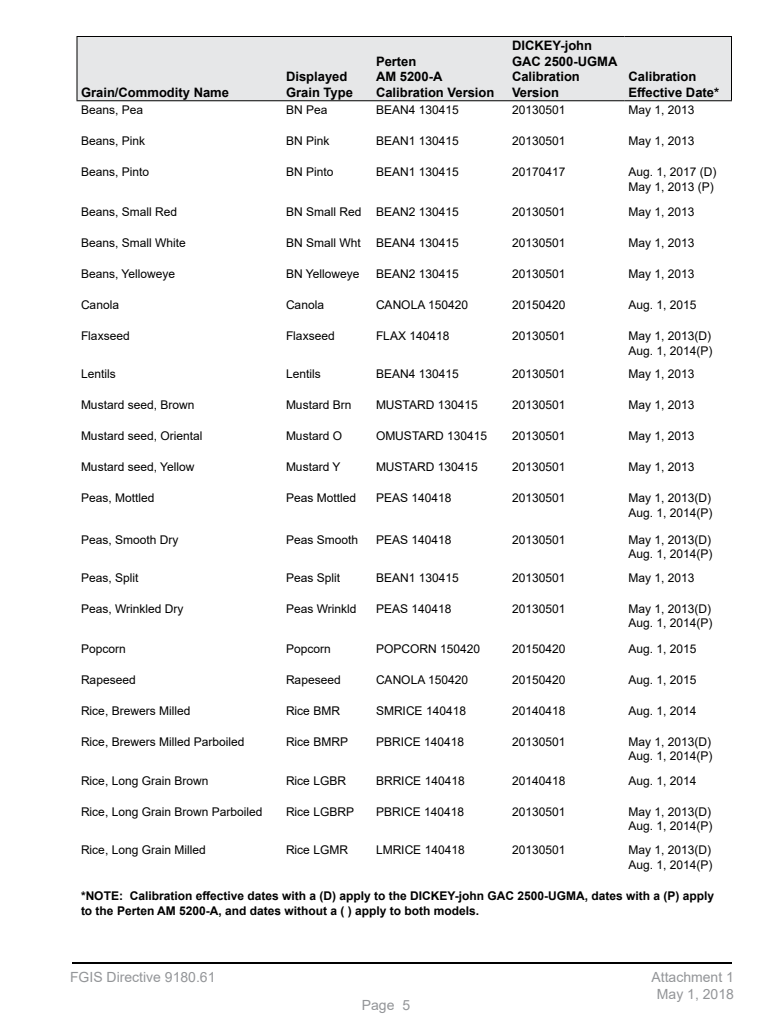
<style>
.page{position:relative;width:768px;height:1024px;background:#fff}
.page>*{position:absolute;margin:0;border:0;box-sizing:border-box;transform-origin:0 0}
.t1{font:14px/16.8px "Arial";color:#939598;text-align:center}
.Table{font:700 13px/15.6px "Arial";color:#000}
.Table-2{font:12px/14.4px "Arial";color:#000}
.Table-3{font:700 12px/14.4px "Arial";color:#000}
</style>
<div class="page">
<hr style="left:72px;top:962px;width:660px;height:2px;background:#000">
<div style="left:78px;top:37px;width:653px;height:63px;background:#e6e7e8"></div>
<hr style="left:76px;top:36px;width:206px;height:1px;background:#000">
<hr style="left:76px;top:37px;width:2px;height:63px;background:#000">
<hr style="left:282px;top:36px;width:90px;height:1px;background:#000">
<hr style="left:372px;top:36px;width:136px;height:1px;background:#000">
<hr style="left:508px;top:36px;width:116px;height:1px;background:#000">
<hr style="left:624px;top:36px;width:108px;height:1px;background:#000">
<hr style="left:731px;top:37px;width:1px;height:63px;background:#000">
<hr style="left:76px;top:100px;width:206px;height:1px;background:#000">
<hr style="left:282px;top:100px;width:90px;height:1px;background:#000">
<hr style="left:372px;top:100px;width:136px;height:1px;background:#000">
<hr style="left:508px;top:100px;width:116px;height:1px;background:#000">
<hr style="left:624px;top:100px;width:108px;height:1px;background:#000">
<p class="Table" style="left:81px;top:85px;width:150px">Grain/Commodity Name</p>
<p class="Table" style="left:286px;top:69px;width:68px">Displayed<br>Grain Type</p>
<p class="Table" style="left:376px;top:53px;width:120px">Perten<br>AM 5200-A<br>Calibration Version</p>
<p class="Table" style="left:512px;top:38px;width:107px">DICKEY-john<br>GAC 2500-UGMA<br>Calibration<br>Version</p>
<p class="Table" style="left:628px;top:69px;width:92px">Calibration<br>Effective Date*</p>
<p class="Table-2" style="left:81px;top:103px;width:64px">Beans, Pea</p>
<p class="Table-2" style="left:286px;top:103px;width:43px">BN Pea</p>
<p class="Table-2" style="left:376px;top:103px;width:84px">BEAN4 130415</p>
<p class="Table-2" style="left:512px;top:103px;width:55px">20130501</p>
<p class="Table-2" style="left:628px;top:103px;width:68px">May 1, 2013</p>
<p class="Table-2" style="left:81px;top:134px;width:66px">Beans, Pink</p>
<p class="Table-2" style="left:286px;top:134px;width:45px">BN Pink</p>
<p class="Table-2" style="left:376px;top:134px;width:84px">BEAN1 130415</p>
<p class="Table-2" style="left:512px;top:134px;width:55px">20130501</p>
<p class="Table-2" style="left:628px;top:134px;width:68px">May 1, 2013</p>
<p class="Table-2" style="left:81px;top:165px;width:70px">Beans, Pinto</p>
<p class="Table-2" style="left:286px;top:165px;width:49px">BN Pinto</p>
<p class="Table-2" style="left:376px;top:165px;width:84px">BEAN1 130415</p>
<p class="Table-2" style="left:512px;top:165px;width:55px">20170417</p>
<p class="Table-2" style="left:628px;top:165px;width:90px">Aug. 1, 2017 (D)</p>
<p class="Table-2" style="left:628px;top:179px;width:87px">May 1, 2013 (P)</p>
<p class="Table-2" style="left:81px;top:204px;width:98px">Beans, Small Red</p>
<p class="Table-2" style="left:286px;top:204px;width:77px">BN Small Red</p>
<p class="Table-2" style="left:376px;top:204px;width:84px">BEAN2 130415</p>
<p class="Table-2" style="left:512px;top:204px;width:55px">20130501</p>
<p class="Table-2" style="left:628px;top:204px;width:68px">May 1, 2013</p>
<p class="Table-2" style="left:81px;top:236px;width:106px">Beans, Small White</p>
<p class="Table-2" style="left:286px;top:236px;width:76px">BN Small Wht</p>
<p class="Table-2" style="left:376px;top:236px;width:84px">BEAN4 130415</p>
<p class="Table-2" style="left:512px;top:236px;width:55px">20130501</p>
<p class="Table-2" style="left:628px;top:236px;width:68px">May 1, 2013</p>
<p class="Table-2" style="left:81px;top:267px;width:96px">Beans, Yelloweye</p>
<p class="Table-2" style="left:286px;top:267px;width:75px">BN Yelloweye</p>
<p class="Table-2" style="left:376px;top:267px;width:84px">BEAN2 130415</p>
<p class="Table-2" style="left:512px;top:267px;width:55px">20130501</p>
<p class="Table-2" style="left:628px;top:267px;width:68px">May 1, 2013</p>
<p class="Table-2" style="left:81px;top:298px;width:40px">Canola</p>
<p class="Table-2" style="left:286px;top:298px;width:40px">Canola</p>
<p class="Table-2" style="left:376px;top:298px;width:94px">CANOLA 150420</p>
<p class="Table-2" style="left:512px;top:298px;width:55px">20150420</p>
<p class="Table-2" style="left:628px;top:298px;width:70px">Aug. 1, 2015</p>
<p class="Table-2" style="left:81px;top:329px;width:50px">Flaxseed</p>
<p class="Table-2" style="left:286px;top:329px;width:50px">Flaxseed</p>
<p class="Table-2" style="left:376px;top:329px;width:75px">FLAX 140418</p>
<p class="Table-2" style="left:512px;top:329px;width:55px">20130501</p>
<p class="Table-2" style="left:628px;top:329px;width:86px">May 1, 2013(D)<br>Aug. 1, 2014(P)</p>
<p class="Table-2" style="left:81px;top:366px;width:36px">Lentils</p>
<p class="Table-2" style="left:286px;top:366px;width:36px">Lentils</p>
<p class="Table-2" style="left:376px;top:366px;width:84px">BEAN4 130415</p>
<p class="Table-2" style="left:512px;top:366px;width:55px">20130501</p>
<p class="Table-2" style="left:628px;top:366px;width:68px">May 1, 2013</p>
<p class="Table-2" style="left:81px;top:398px;width:115px">Mustard seed, Brown</p>
<p class="Table-2" style="left:286px;top:398px;width:67px">Mustard Brn</p>
<p class="Table-2" style="left:376px;top:398px;width:103px">MUSTARD 130415</p>
<p class="Table-2" style="left:512px;top:398px;width:55px">20130501</p>
<p class="Table-2" style="left:628px;top:398px;width:68px">May 1, 2013</p>
<p class="Table-2" style="left:81px;top:429px;width:123px">Mustard seed, Oriental</p>
<p class="Table-2" style="left:286px;top:429px;width:58px">Mustard O</p>
<p class="Table-2" style="left:376px;top:429px;width:113px">OMUSTARD 130415</p>
<p class="Table-2" style="left:512px;top:429px;width:55px">20130501</p>
<p class="Table-2" style="left:628px;top:429px;width:68px">May 1, 2013</p>
<p class="Table-2" style="left:81px;top:460px;width:115px">Mustard seed, Yellow</p>
<p class="Table-2" style="left:286px;top:460px;width:56px">Mustard Y</p>
<p class="Table-2" style="left:376px;top:460px;width:103px">MUSTARD 130415</p>
<p class="Table-2" style="left:512px;top:460px;width:55px">20130501</p>
<p class="Table-2" style="left:628px;top:460px;width:68px">May 1, 2013</p>
<p class="Table-2" style="left:81px;top:491px;width:75px">Peas, Mottled</p>
<p class="Table-2" style="left:286px;top:491px;width:72px">Peas Mottled</p>
<p class="Table-2" style="left:376px;top:491px;width:77px">PEAS 140418</p>
<p class="Table-2" style="left:512px;top:491px;width:55px">20130501</p>
<p class="Table-2" style="left:628px;top:491px;width:84px">May 1, 2013(D)</p>
<p class="Table-2" style="left:628px;top:505px;width:86px">Aug. 1, 2014(P)</p>
<p class="Table-2" style="left:81px;top:532px;width:99px">Peas, Smooth Dry</p>
<p class="Table-2" style="left:286px;top:532px;width:74px">Peas Smooth</p>
<p class="Table-2" style="left:376px;top:532px;width:77px">PEAS 140418</p>
<p class="Table-2" style="left:512px;top:532px;width:55px">20130501</p>
<p class="Table-2" style="left:628px;top:532px;width:84px">May 1, 2013(D)</p>
<p class="Table-2" style="left:628px;top:547px;width:86px">Aug. 1, 2014(P)</p>
<p class="Table-2" style="left:81px;top:570px;width:59px">Peas, Split</p>
<p class="Table-2" style="left:286px;top:570px;width:56px">Peas Split</p>
<p class="Table-2" style="left:376px;top:570px;width:84px">BEAN1 130415</p>
<p class="Table-2" style="left:512px;top:570px;width:55px">20130501</p>
<p class="Table-2" style="left:628px;top:570px;width:68px">May 1, 2013</p>
<p class="Table-2" style="left:81px;top:602px;width:104px">Peas, Wrinkled Dry</p>
<p class="Table-2" style="left:286px;top:602px;width:72px">Peas Wrinkld</p>
<p class="Table-2" style="left:376px;top:602px;width:77px">PEAS 140418</p>
<p class="Table-2" style="left:512px;top:602px;width:55px">20130501</p>
<p class="Table-2" style="left:628px;top:602px;width:84px">May 1, 2013(D)</p>
<p class="Table-2" style="left:628px;top:616px;width:86px">Aug. 1, 2014(P)</p>
<p class="Table-2" style="left:81px;top:641px;width:46px">Popcorn</p>
<p class="Table-2" style="left:286px;top:641px;width:46px">Popcorn</p>
<p class="Table-2" style="left:376px;top:641px;width:106px">POPCORN 150420</p>
<p class="Table-2" style="left:512px;top:641px;width:55px">20150420</p>
<p class="Table-2" style="left:628px;top:641px;width:70px">Aug. 1, 2015</p>
<p class="Table-2" style="left:81px;top:672px;width:56px">Rapeseed</p>
<p class="Table-2" style="left:286px;top:672px;width:56px">Rapeseed</p>
<p class="Table-2" style="left:376px;top:672px;width:94px">CANOLA 150420</p>
<p class="Table-2" style="left:512px;top:672px;width:55px">20150420</p>
<p class="Table-2" style="left:628px;top:672px;width:70px">Aug. 1, 2015</p>
<p class="Table-2" style="left:81px;top:703px;width:111px">Rice, Brewers Milled</p>
<p class="Table-2" style="left:286px;top:703px;width:55px">Rice BMR</p>
<p class="Table-2" style="left:376px;top:703px;width:92px">SMRICE 140418</p>
<p class="Table-2" style="left:512px;top:703px;width:55px">20140418</p>
<p class="Table-2" style="left:628px;top:703px;width:70px">Aug. 1, 2014</p>
<p class="Table-2" style="left:81px;top:734px;width:165px">Rice, Brewers Milled Parboiled</p>
<p class="Table-2" style="left:286px;top:734px;width:64px">Rice BMRP</p>
<p class="Table-2" style="left:376px;top:734px;width:90px">PBRICE 140418</p>
<p class="Table-2" style="left:512px;top:734px;width:55px">20130501</p>
<p class="Table-2" style="left:628px;top:734px;width:84px">May 1, 2013(D)</p>
<p class="Table-2" style="left:628px;top:749px;width:86px">Aug. 1, 2014(P)</p>
<p class="Table-2" style="left:81px;top:773px;width:129px">Rice, Long Grain Brown</p>
<p class="Table-2" style="left:286px;top:773px;width:62px">Rice LGBR</p>
<p class="Table-2" style="left:376px;top:773px;width:90px">BRRICE 140418</p>
<p class="Table-2" style="left:512px;top:773px;width:55px">20140418</p>
<p class="Table-2" style="left:628px;top:773px;width:70px">Aug. 1, 2014</p>
<p class="Table-2" style="left:81px;top:804px;width:183px">Rice, Long Grain Brown Parboiled</p>
<p class="Table-2" style="left:286px;top:804px;width:70px">Rice LGBRP</p>
<p class="Table-2" style="left:376px;top:804px;width:90px">PBRICE 140418</p>
<p class="Table-2" style="left:512px;top:804px;width:55px">20130501</p>
<p class="Table-2" style="left:628px;top:804px;width:84px">May 1, 2013(D)</p>
<p class="Table-2" style="left:628px;top:819px;width:86px">Aug. 1, 2014(P)</p>
<p class="Table-2" style="left:81px;top:843px;width:126px">Rice, Long Grain Milled</p>
<p class="Table-2" style="left:286px;top:843px;width:64px">Rice LGMR</p>
<p class="Table-2" style="left:376px;top:843px;width:90px">LMRICE 140418</p>
<p class="Table-2" style="left:512px;top:843px;width:55px">20130501</p>
<p class="Table-2" style="left:628px;top:843px;width:84px">May 1, 2013(D)</p>
<p class="Table-2" style="left:628px;top:857px;width:86px">Aug. 1, 2014(P)</p>
<p class="Table-3" style="left:81px;top:889px;width:635px">*NOTE: Calibration effective dates with a (D) apply to the DICKEY-john GAC 2500-UGMA, dates with a (P) apply to the Perten AM 5200-A, and dates without a ( ) apply to both models.</p>
<p class="t1" style="left:70px;top:969px;width:147px">FGIS Directive 9180.61</p>
<p class="t1" style="left:652px;top:969px;width:84px">Attachment 1<br>May 1, 2018</p>
<p class="t1" style="left:362px;top:997px;width:50px">Page 5</p>
</div>
